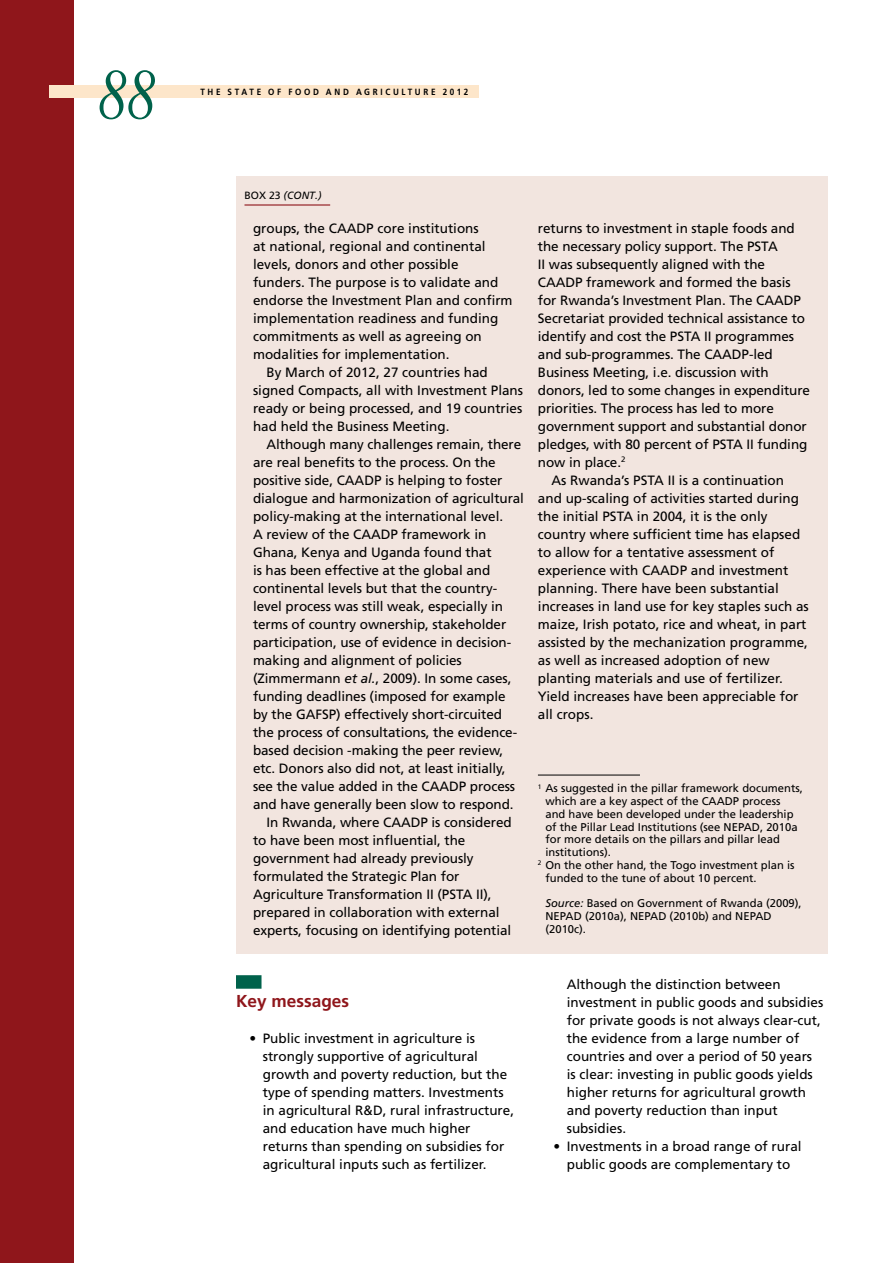
<style>
.page{position:relative;width:893px;height:1263px;background:#fff}
.page>*{position:absolute;margin:0;border:0;box-sizing:border-box;transform-origin:0 0}
.t1{font:italic 72px "Times";color:#00624b;scale:.8 1}
.t2{font:700 17.25px "Frutiger LT Std";color:#8f161b}
.t3{font:13.5px/18px "Frutiger LT Std";letter-spacing:-.005em;color:#000}
.t4{font:11.25px/12.8px "Frutiger LT Std";color:#000}
.t5{font:10.5px "Frutiger LT Std";color:#000}
.t6{font:italic 10.5px "Frutiger LT Std";color:#000}
.t7{font:700 9px "Frutiger LT Std";letter-spacing:.315em;color:#000;scale:.9 1}
.s1{font-style:italic}
</style>
<div class="page">
<div style="left:0;top:0;width:74px;height:1263px;background:#8f161b"></div>
<div style="left:49px;top:85px;width:429px;height:13px;background:#fde6ca"></div>
<div style="left:236px;top:975px;width:25px;height:14px;background:#00624b"></div>
<div style="left:236px;top:177px;width:591px;height:777px;background:#f2e5df"></div>
<hr style="left:538px;top:775px;width:102px;height:1px;background:#000">
<hr style="left:244px;top:204px;width:86px;height:2px;background:#8f161b">
<h1 class="t1" style="left:98px;top:32px;width:74px">88</h1>
<p class="t7" style="left:200px;top:87px;width:33px">THE STATE</p>
<p class="t7" style="left:268px;top:87px;width:5px">OF</p>
<p class="t7" style="left:288px;top:87px;width:3px">FOO</p>
<p class="t7" style="left:313px;top:87px;width:19px">D AN</p>
<p class="t7" style="left:343px;top:87px;width:18px">D AGR</p>
<p class="t7" style="left:380px;top:87px;width:9px">I CULTURE</p>
<p class="t7" style="left:443px;top:87px;width:30px">2012</p>
<p class="t5" style="left:244px;top:189px;width:58px">BOX 23 <span class="s1">(Cont</span></p>
<p class="t6" style="left:315px;top:189px;width:8px">.)</p>
<p class="t3" style="left:253px;top:219px;width:86px">groups, the CAA</p>
<p class="t3" style="left:356px;top:219px;width:124px">DP core institutions</p>
<p class="t3" style="left:253px;top:237px;width:234px">at national, regional and continental</p>
<p class="t3" style="left:253px;top:255px;width:207px">levels, donors and other possible</p>
<p class="t3" style="left:253px;top:273px;width:247px">funders. The purpose is to validate and</p>
<p class="t3" style="left:253px;top:291px;width:261px">endorse the Investment Plan and confirm</p>
<p class="t3" style="left:253px;top:309px;width:247px">implementation readiness and funding</p>
<p class="t3" style="left:253px;top:327px;width:230px">commitments as well as agreeing on</p>
<p class="t3" style="left:253px;top:345px;width:198px">modalities for implementation.</p>
<p class="t3" style="left:266px;top:363px;width:223px">By March of 2012, 27 countries had</p>
<p class="t3" style="left:253px;top:381px;width:272px">signed Compacts, all with Investment Plans</p>
<p class="t3" style="left:253px;top:399px;width:271px">ready or being processed, and 19 countries</p>
<p class="t3" style="left:253px;top:417px;width:198px">had held the B usiness Meeting.</p>
<p class="t3" style="left:266px;top:435px;width:256px">Although many challenges remain, there</p>
<p class="t3" style="left:253px;top:453px;width:244px">are real benefits to the process. On the</p>
<p class="t3" style="left:253px;top:471px;width:94px">positive side, CAA</p>
<p class="t3" style="left:253px;top:471px;width:273px;text-indent:111px">DP is helping to foster dialogue and harmonization of agricultural policy-making at the international level.<br>A review of the CAA</p>
<p class="t3" style="left:253px;top:525px;width:260px;text-indent:128px">DP framework in Ghana, Kenya and Uganda found that<br>is has been effective at the global and continental levels but that the country&shy;level process was still weak, especially in terms of country ownership, stakeholder participation, use of evidence in decision&shy;making and alignment of policies (Zimmermann <span class="s1">et al.</span>, 2009). In some cases, funding deadlines (imposed for example by the GAFS</p>
<p class="t3" style="left:253px;top:705px;width:266px;text-indent:76px">P) effectively short-circuited the process of consultations, the evidence&shy;based decision -making the peer review, etc. Donors also did not, at least initially, see the value added in the CAA</p>
<p class="t3" style="left:449px;top:777px;width:68px">DP process</p>
<p class="t3" style="left:253px;top:795px;width:262px">and have generally been slow to respond.</p>
<p class="t3" style="left:266px;top:813px;width:127px">In Rwanda, where CAA</p>
<p class="t3" style="left:253px;top:813px;width:260px;text-indent:158px">DP is considered to have been most influential, the government had already previously formulated the Strategic Plan for<br>Agriculture Transformation II (PSTA</p>
<p class="t3" style="left:253px;top:885px;width:260px;text-indent:223px">II), prepared in collaboration with external experts, focusing on identifying potential</p>
<p class="t3" style="left:538px;top:219px;width:258px">returns to investment in staple foods and the necessary policy support. The PSTA<br>II was subsequently aligned with the<br>CAA</p>
<p class="t3" style="left:538px;top:273px;width:254px;text-indent:28px">DP framework and formed the basis for Rwanda’s Investment Plan. The CAA</p>
<p class="t3" style="left:538px;top:291px;width:269px;text-indent:246px">DP<br>Secretariat provided technical assistance to identify and cost the PSTA</p>
<p class="t3" style="left:538px;top:327px;width:258px;text-indent:166px">II programmes and sub-programmes. The CAA</p>
<p class="t3" style="left:538px;top:345px;width:274px;text-indent:194px">DP-led<br>B usiness Meeting, i.e. discussion with donors, led to some changes in expenditure priorities. The process has led to more government support and substantial donor pledges, with 80 percent of PSTA</p>
<p class="t3" style="left:746px;top:435px;width:62px">II funding</p>
<p class="t3" style="left:551px;top:453px;width:98px;text-indent:-14px">now in place.<sup>2<br></sup>As Rwanda’s PSTA</p>
<p class="t3" style="left:538px;top:471px;width:263px;text-indent:130px">II is a continuation and up-scaling of activities started during the initial PSTA</p>
<p class="t3" style="left:538px;top:507px;width:264px;text-indent:99px">in 2004, it is the only country where sufficient time has elapsed to allow for a tentative assessment of experience with CAA</p>
<p class="t3" style="left:538px;top:561px;width:272px;text-indent:132px">DP and investment planning. There have been substantial increases in land use for key staples such as maize, Irish potato, rice and wheat, in part assisted by the mechanization programme, as well as increased adoption of new planting materials and use of fertilizer.<br>Yield increases have been appreciable for all crops.</p>
<p class="t4" style="left:545px;top:782px;width:259px;text-indent:-8px"><sup>1</sup> As suggested in the pillar framework documents, which are a key aspect of the CAA</p>
<p class="t4" style="left:725px;top:795px;width:57px">DP process</p>
<p class="t4" style="left:545px;top:808px;width:250px">and have been developed under the leadership</p>
<p class="t4" style="left:545px;top:820px;width:254px">of the Pillar Lead Institutions (see NE PAD, 2010a</p>
<p class="t4" style="left:545px;top:833px;width:236px">for more details on the pillars and pillar lead</p>
<p class="t4" style="left:545px;top:846px;width:67px">institutions).</p>
<p class="t4" style="left:538px;top:859px;width:258px"><sup>2</sup> On the other hand, the Togo investment plan is</p>
<p class="t4" style="left:545px;top:871px;width:213px">funded to the tune of about 10 percent.</p>
<p class="t4" style="left:545px;top:897px;width:258px"><span class="s1">Source:</span> B ased on Government of Rwanda (2009),<br>NE PAD (2010a), NE PAD (2010b) and NE PAD (2010c).</p>
<p class="t2" style="left:236px;top:990px;width:115px">Key messages</p>
<p class="t3" style="left:263px;top:1029px;width:253px;text-indent:-13px">• Public investment in agriculture is strongly supportive of agricultural growth and poverty reduction, but the type of spending matters. Investments in agricultural R&amp;D, rural infrastructure, and education have much higher returns than spending on subsidies for agricultural inputs such as fertilizer.</p>
<p class="t3" style="left:567px;top:975px;width:258px">Although the distinction between investment in public goods and subsidies for private goods is not always clear-cut, the evidence from a large number of countries and over a period of 50 years is clear: investing in public goods yields higher returns for agricultural growth and poverty reduction than input subsidies.</p>
<p class="t3" style="left:554px;top:1137px;width:250px;text-align:center">• Investments in a broad range of rural public goods are complementary to</p>
</div>
